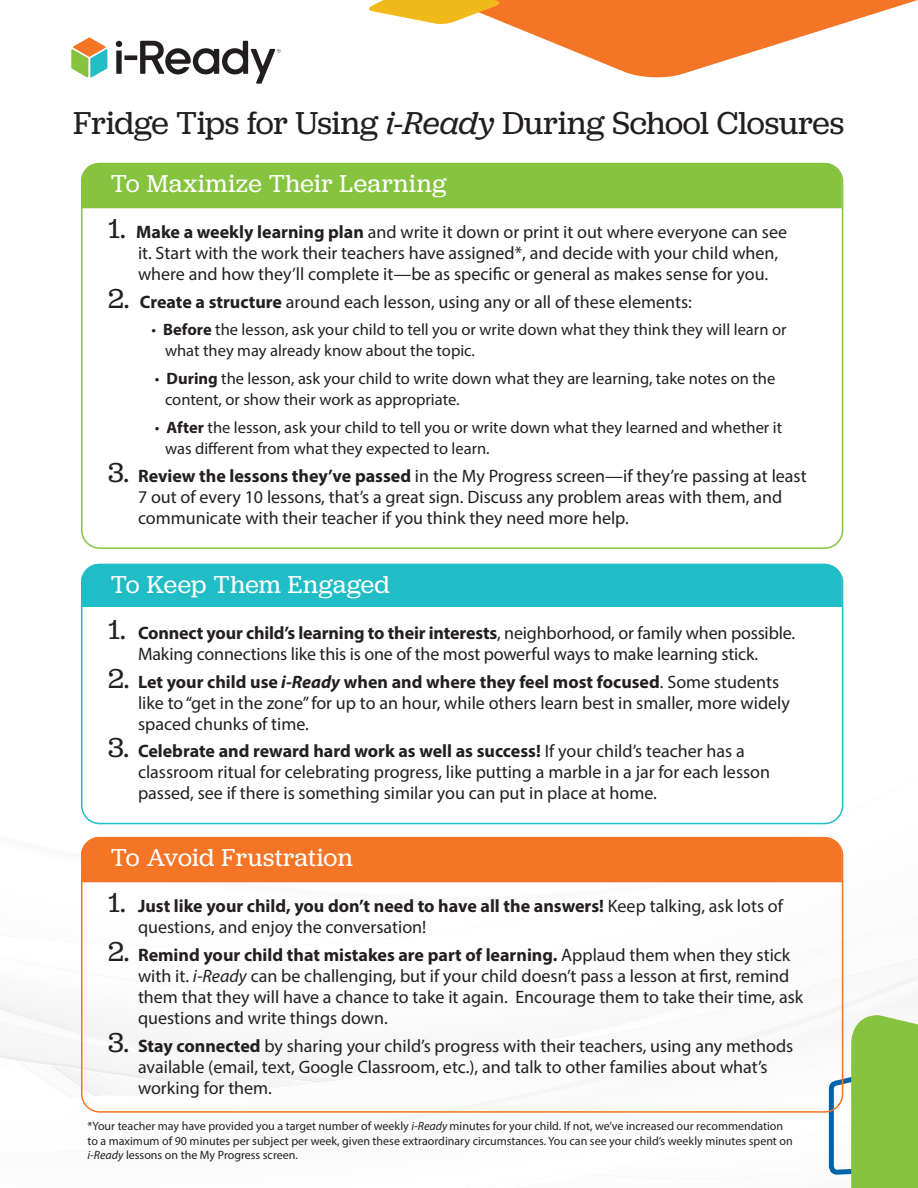
<style>
.page{position:relative;width:918px;height:1188px;background:#fff}
.page>*{position:absolute;margin:0;border:0;box-sizing:border-box;transform-origin:0 0}
.t1{font:33px "Jubilat";letter-spacing:-.005em;color:#231f20}
.t2{font:25.5px "Jubilat";letter-spacing:.015em;color:#fff}
.t3{font:18px/21px "Myriad Pro";color:#231f20}
.t4{font:16.5px/21px "Myriad Pro";color:#231f20}
.t5{font:12px/14.4px "Myriad Pro";color:#231f20}
.s1{font-style:italic}
.s2{font-family:"Jubilat";font-size:28.5px}
.s3{font-weight:700}
.s4{font-weight:700;font-style:italic}
</style>
<div class="page">
<svg style="left:81px;top:723px;width:763px;height:161px"></svg>
<svg style="left:0;top:884px;width:918px;height:226px"></svg>
<svg style="left:826px;top:1015px;width:92px;height:173px"></svg>
<svg style="left:243px;top:0;width:675px;height:78px"></svg>
<svg style="left:368px;top:0;width:133px;height:25px"></svg>
<div style="left:81px;top:163px;width:761px;height:45px;background:#86c43f"></div>
<div style="left:81px;top:564px;width:761px;height:43px;background:#21bdc6"></div>
<div style="left:81px;top:837px;width:761px;height:45px;background:#f47525"></div>
<svg style="left:71px;top:37px;width:36px;height:40px"></svg>
<div style="left:116px;top:51px;width:6px;height:23px;background:#221e20"></div>
<div style="left:124px;top:55px;width:13px;height:5px;background:#221e20"></div>
<svg style="left:140px;top:41px;width:141px;height:43px"></svg>
<svg style="left:116px;top:41px;width:6px;height:6px"></svg>
<p class="t1" style="left:74px;top:102px;width:772px">Fridge Tips for Using <span class="s1">i-Ready</span> During School Closures</p>
<p class="t2" style="left:111px;top:168px;width:337px">To Maximize Their Learning</p>
<p class="t3" style="left:138px;top:221px;width:651px;text-indent:-30px"><span class="s2">1.</span> <span class="s3">Make a weekly learning plan</span> and write it down or print it out where everyone can see it. Start with the work their teachers have assigned*, and decide with your child when, where and how they’ll complete it—be as specific or general as makes sense for you.</p>
<p class="t3" style="left:108px;top:291px;width:585px"><span class="s2">2.</span> <span class="s3">Create a structure</span> around each lesson, using any or all of these elements:</p>
<p class="t4" style="left:165px;top:319px;width:623px;text-indent:-14px">• <span class="s3">Before</span> the lesson, ask your child to tell you or write down what they think they will learn or what they may already know about the topic.</p>
<p class="t4" style="left:165px;top:368px;width:612px;text-indent:-10px">• <span class="s3">During</span> the lesson, ask your child to write down what they are learning, take notes on the content, or show their work as appropriate.</p>
<p class="t4" style="left:165px;top:417px;width:619px;text-indent:-10px">• <span class="s3">After</span> the lesson, ask your child to tell you or write down what they learned and whether it was different from what they expected to learn.</p>
<p class="t3" style="left:138px;top:465px;width:670px;text-indent:-30px"><span class="s2">3.</span> <span class="s3">Review the lessons they’ve passed</span> in the My Progress screen—if they’re passing at least<br>7 out of every 10 lessons, that’s a great sign. Discuss any problem areas with them, and communicate with their teacher if you think they need more help.</p>
<p class="t2" style="left:111px;top:569px;width:281px">To Keep Them Engaged</p>
<p class="t3" style="left:108px;top:622px;width:689px;text-align:center"><span class="s2">1.</span> <span class="s3">Connect your child’s learning to their interests</span>, neighborhood, or family when possible.<br>Making connections like this is one of the most powerful ways to make learning stick.</p>
<p class="t3" style="left:138px;top:671px;width:653px;text-indent:-30px"><span class="s2">2.</span> <span class="s3">Let your child use</span> <span class="s4">i-Ready</span> <span class="s3">when and where they feel most focused</span>. Some students like to “get in the zone” for up to an hour, while others learn best in smaller, more widely spaced chunks of time.</p>
<p class="t3" style="left:138px;top:741px;width:634px;text-indent:-30px"><span class="s2">3.</span> <span class="s3">Celebrate and reward hard work as well as success!</span> If your child’s teacher has a classroom ritual for celebrating progress, like putting a marble in a jar for each lesson passed, see if there is something similar you can put in place at home.</p>
<p class="t2" style="left:111px;top:842px;width:243px">To Avoid Frustration</p>
<p class="t3" style="left:138px;top:895px;width:647px;text-indent:-30px"><span class="s2">1.</span> <span class="s3">Just like your child, you don’t need to have all the answers!</span> Keep talking, ask lots of questions, and enjoy the conversation!</p>
<p class="t3" style="left:138px;top:944px;width:667px;text-indent:-30px"><span class="s2">2.</span> <span class="s3">Remind your child that mistakes are part of learning.</span> Applaud them when they stick with it. <span class="s1">i-Ready</span> can be challenging, but if your child doesn’t pass a lesson at first, remind them that they will have a chance to take it again. Encourage them to take their time, ask questions and write things down.</p>
<p class="t3" style="left:138px;top:1035px;width:657px;text-indent:-30px"><span class="s2">3.</span> <span class="s3">Stay connected</span> by sharing your child’s progress with their teachers, using any methods available (email, text, Google Classroom, etc.), and talk to other families about what’s working for them.</p>
<p class="t5" style="left:87px;top:1119px;width:707px">*Your teacher may have provided you a target number of weekly <span class="s1">i-Ready</span> minutes for your child. If not, we’ve increased our recommendation to a maximum of 90 minutes per subject per week, given these extraordinary circumstances. You can see your child’s weekly minutes spent on <span class="s1">i-Ready</span> lessons on the My Progress screen.</p>
</div>
